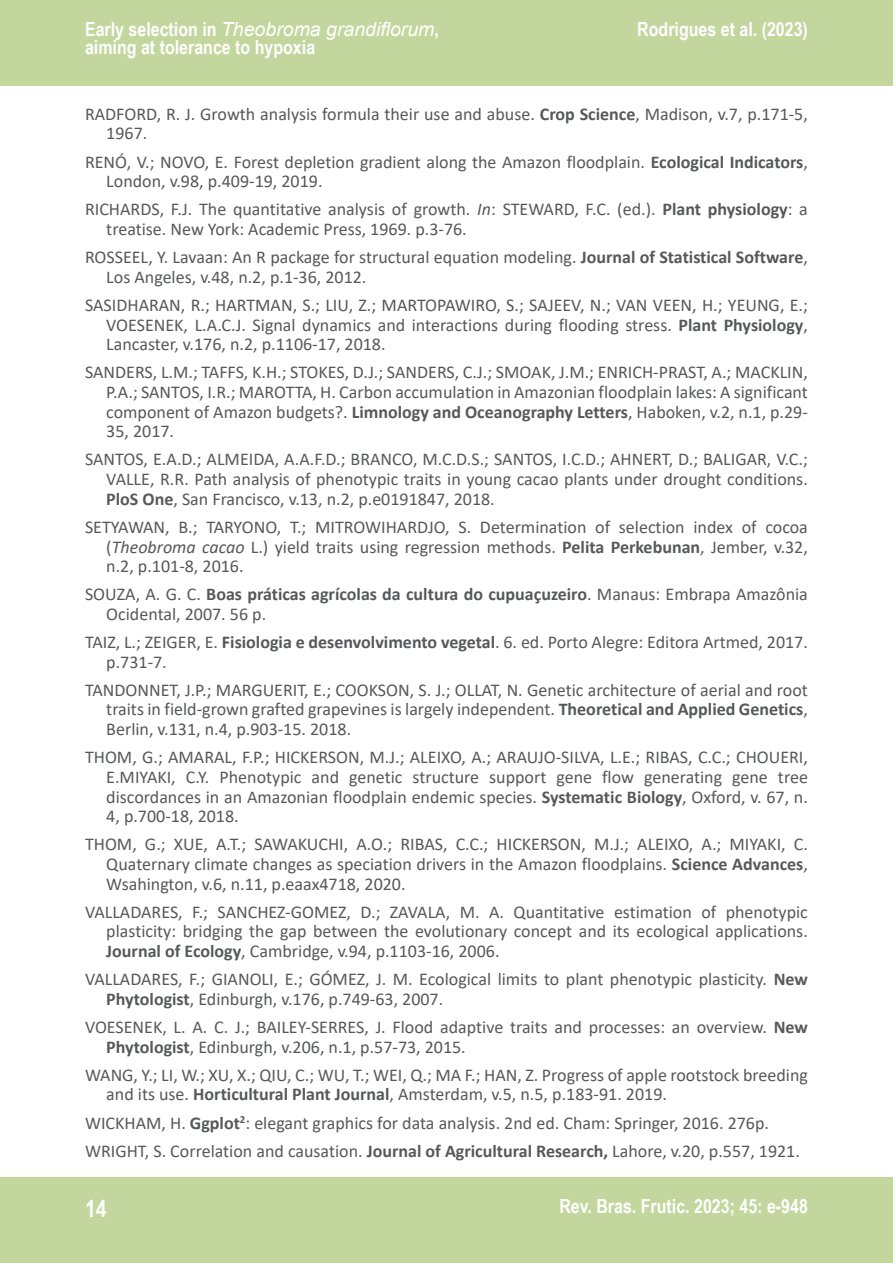
<style>
.page{position:relative;width:893px;height:1263px;background:#fff}
.page>*{position:absolute;margin:0;border:0;box-sizing:border-box;transform-origin:0 0}
.t1{font:700 24px "Arial Narrow";color:#fff}
.t2{font:700 19.5px "Arial Narrow";color:#fff}
.t3{font:italic 19.5px "Arial";color:#fff}
.Referências{font:18px/19.6px "Calibri";color:#57585a}
.s1{font-family:"Arial Narrow";font-weight:700;font-style:normal}
.s2{font-weight:700}
.s3{font-style:italic}
</style>
<div class="page">
<div style="left:0;top:0;width:893px;height:85px;background:#c3d69e"></div>
<div style="left:0;top:1178px;width:893px;height:85px;background:#c3d69e"></div>
<p class="t3" style="left:85px;top:16px;width:355px"><span class="s1">Early selection in</span> Theobroma grandiflorum<span class="s1">,</span></p>
<p class="t2" style="left:85px;top:32px;width:232px">aiming at tolerance to hypoxia</p>
<p class="t2" style="left:637px;top:14px;width:172px">Rodrigues et al. (2023)</p>
<p class="Referências" style="left:106px;top:104px;width:703px;text-indent:-21px">RADFORD, R. J. Growth analysis formula their use and abuse. <span class="s2">Crop Science</span>, Madison, v.7, p.171-5,<br>1967.</p>
<p class="Referências" style="left:106px;top:151px;width:703px;text-indent:-21px">RENÓ, V.; NOVO, E. Forest depletion gradient along the Amazon floodplain. <span class="s2">Ecological Indicators</span>,<br>London, v.98, p.409-19, 2019.</p>
<p class="Referências" style="left:106px;top:199px;width:703px;text-indent:-21px">RICHARDS, F.J. The quantitative analysis of growth. <span class="s3">In</span>: STEWARD, F.C. (ed.). <span class="s2">Plant physiology</span>: a treatise. New York: Academic Press, 1969. p.3-76.</p>
<p class="Referências" style="left:106px;top:247px;width:703px;text-indent:-21px">ROSSEEL, Y. Lavaan: An R package for structural equation modeling. <span class="s2">Journal of Statistical Software</span>,<br>Los Angeles, v.48, n.2, p.1-36, 2012.</p>
<p class="Referências" style="left:106px;top:295px;width:703px;text-align:justify;text-indent:-21px">SASIDHARAN, R.; HARTMAN, S.; LIU, Z.; MARTOPAWIRO, S.; SAJEEV, N.; VAN VEEN, H.; YEUNG, E.; VOESENEK, L.A.C.J. Signal dynamics and interactions during flooding stress. <span class="s2">Plant Physiology</span>, Lancaster, v.176, n.2, p.1106-17, 2018.</p>
<p class="Referências" style="left:106px;top:362px;width:703px;text-align:justify;text-indent:-21px">SANDERS, L.M.; TAFFS, K.H.; STOKES, D.J.; SANDERS, C.J.; SMOAK, J.M.; ENRICH-PRAST, A.; MACKLIN, P.A.; SANTOS, I.R.; MAROTTA, H. Carbon accumulation in Amazonian floodplain lakes: A significant component of Amazon budgets?. <span class="s2">Limnology and Oceanography Letters</span>, Haboken, v.2, n.1, p.29- 35, 2017.</p>
<p class="Referências" style="left:106px;top:449px;width:703px;text-align:justify;text-indent:-21px">SANTOS, E.A.D.; ALMEIDA, A.A.F.D.; BRANCO, M.C.D.S.; SANTOS, I.C.D.; AHNERT, D.; BALIGAR, V.C.; VALLE, R.R. Path analysis of phenotypic traits in young cacao plants under drought conditions.<br><span class="s2">PloS One</span>, San Francisco, v.13, n.2, p.e0191847, 2018.</p>
<p class="Referências" style="left:106px;top:517px;width:703px;text-align:justify;text-indent:-21px">SETYAWAN, B.; TARYONO, T.; MITROWIHARDJO, S. Determination of selection index of cocoa (<span class="s3">Theobroma cacao</span> L.) yield traits using regression methods. <span class="s2">Pelita Perkebunan</span>, Jember, v.32, n.2, p.101-8, 2016.</p>
<p class="Referências" style="left:106px;top:584px;width:703px;text-indent:-21px">SOUZA, A. G. C. <span class="s2">Boas práticas agrícolas da cultura do cupuaçuzeiro</span>. Manaus: Embrapa Amazônia<br>Ocidental, 2007. 56 p.</p>
<p class="Referências" style="left:106px;top:632px;width:703px;text-indent:-21px">TAIZ, L.; ZEIGER, E. <span class="s2">Fisiologia e desenvolvimento vegetal</span>. 6. ed. Porto Alegre: Editora Artmed, 2017. p.731-7.</p>
<p class="Referências" style="left:106px;top:680px;width:703px;text-align:justify;text-indent:-21px">TANDONNET, J.P.; MARGUERIT, E.; COOKSON, S. J.; OLLAT, N. Genetic architecture of aerial and root traits in field-grown grafted grapevines is largely independent. <span class="s2">Theoretical and Applied Genetics</span>, Berlin, v.131, n.4, p.903-15. 2018.</p>
<p class="Referências" style="left:106px;top:747px;width:703px;text-align:justify;text-indent:-21px">THOM, G.; AMARAL, F.P.; HICKERSON, M.J.; ALEIXO, A.; ARAUJO-SILVA, L.E.; RIBAS, C.C.; CHOUERI, E.MIYAKI, C.Y. Phenotypic and genetic structure support gene flow generating gene tree discordances in an Amazonian floodplain endemic species. <span class="s2">Systematic Biology</span>, Oxford, v. 67, n.<br>4, p.700-18, 2018.</p>
<p class="Referências" style="left:106px;top:834px;width:703px;text-align:justify;text-indent:-21px">THOM, G.; XUE, A.T.; SAWAKUCHI, A.O.; RIBAS, C.C.; HICKERSON, M.J.; ALEIXO, A.; MIYAKI, C.<br>Quaternary climate changes as speciation drivers in the Amazon floodplains. <span class="s2">Science Advances</span>, Wsahington, v.6, n.11, p.eaax4718, 2020.</p>
<p class="Referências" style="left:106px;top:901px;width:703px;text-align:justify;text-indent:-21px">VALLADARES, F.; SANCHEZ-GOMEZ, D.; ZAVALA, M. A. Quantitative estimation of phenotypic plasticity: bridging the gap between the evolutionary concept and its ecological applications.<br><span class="s2">Journal of Ecology</span>, Cambridge, v.94, p.1103-16, 2006.</p>
<p class="Referências" style="left:106px;top:969px;width:703px;text-indent:-21px">VALLADARES, F.; GIANOLI, E.; GÓMEZ, J. M. Ecological limits to plant phenotypic plasticity. <span class="s2">New<br>Phytologist</span>, Edinburgh, v.176, p.749-63, 2007.</p>
<p class="Referências" style="left:106px;top:1017px;width:703px;text-indent:-21px">VOESENEK, L. A. C. J.; BAILEY‐SERRES, J. Flood adaptive traits and processes: an overview. <span class="s2">New<br>Phytologist</span>, Edinburgh, v.206, n.1, p.57-73, 2015.</p>
<p class="Referências" style="left:106px;top:1064px;width:703px;text-indent:-21px">WANG, Y.; LI, W.; XU, X.; QIU, C.; WU, T.; WEI, Q.; MA F.; HAN, Z. Progress of apple rootstock breeding and its use. <span class="s2">Horticultural Plant Journal</span>, Amsterdam, v.5, n.5, p.183-91. 2019.</p>
<p class="Referências" style="left:85px;top:1112px;width:685px">WICKHAM, H. <span class="s2">Ggplot</span><sup>2</sup>: elegant graphics for data analysis. 2nd ed. Cham: Springer, 2016. 276p.</p>
<p class="Referências" style="left:85px;top:1140px;width:716px">WRIGHT, S. Correlation and causation. <span class="s2">Journal of Agricultural Research,</span> Lahore, v.20, p.557, 1921.</p>
<h1 class="t1" style="left:85px;top:1190px;width:23px">14</h1>
<p class="t2" style="left:559px;top:1192px;width:250px">Rev. Bras. Frutic. 2023; 45: e-948</p>
</div>
